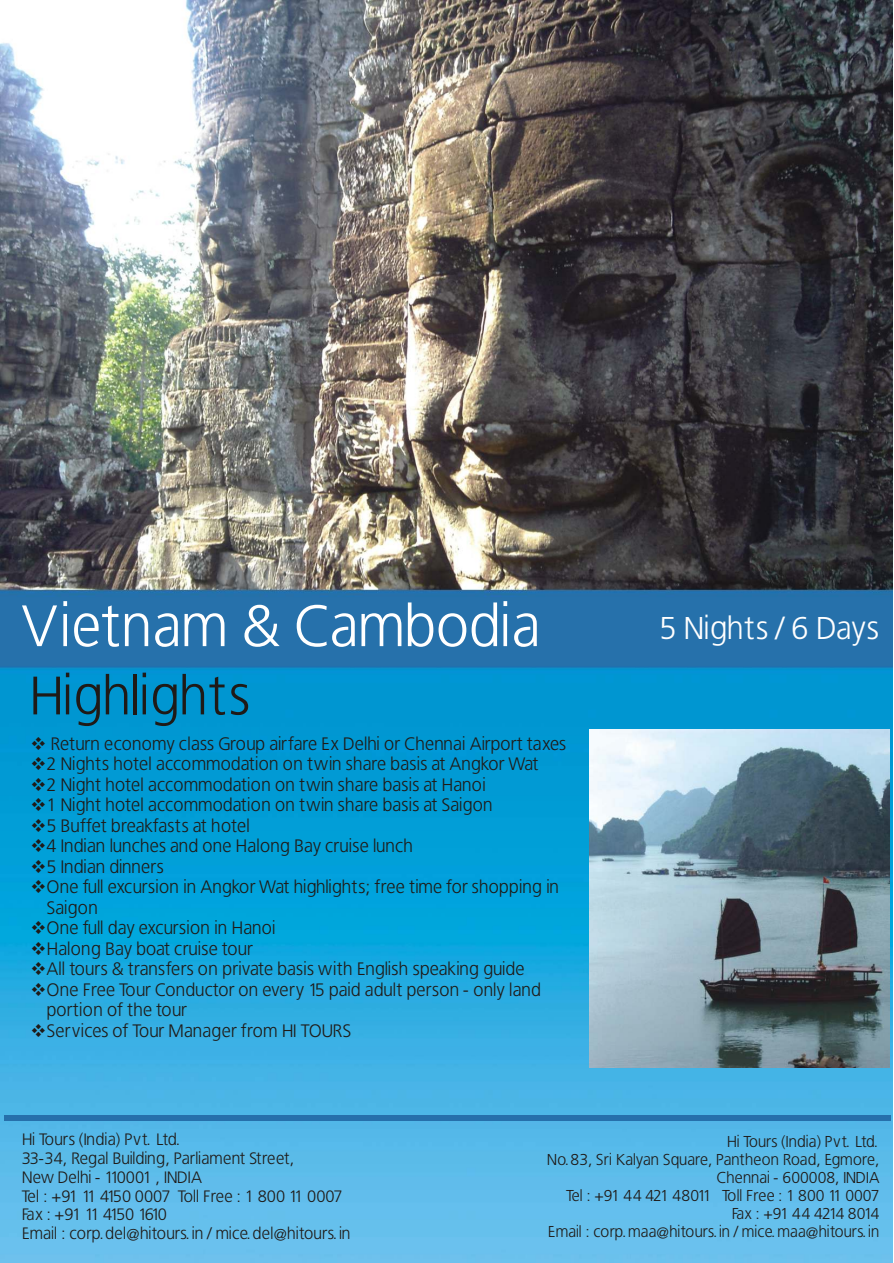
<style>
.page{position:relative;width:894px;height:1263px;background:#fff}
.page>*{position:absolute;margin:0;border:0;box-sizing:border-box;transform-origin:0 0}
.t1{font:58.2px "Bastardus Sans";color:#fff}
.t2{font:54px "Bastardus Sans";letter-spacing:-.04em;color:#1f1a17}
.t3{font:31.5px "Bastardus Sans";color:#fff}
.t4{font:18px/20.5px "Bastardus Sans";color:#1f1a17}
.t5{font:18px "Bastardus Sans";letter-spacing:-.035em;color:#1f1a17}
.t6{font:16.5px/18.8px "Bastardus Sans";letter-spacing:-.025em;color:#1f1a17}
.t7{font:15.75px/18px "Bastardus Sans";color:#1f1a17;text-align:right}
</style>
<div class="page">
<img style="left:0;top:0;width:893px;height:1263px">
<div style="left:4px;top:1115px;width:887px;height:6px;background:#2670ab"></div>
<img style="left:589px;top:729px;width:300px;height:338px">
<h1 class="t1" style="left:22px;top:592px;width:521px">Vietnam &amp; Cambodia</h1>
<h2 class="t2" style="left:29px;top:664px;width:223px">Highlights</h2>
<p class="t4" style="left:31px;top:733px;width:537px">❖ Return economy class Group airfare Ex Delhi or Chennai Airport taxes</p>
<p class="t4" style="left:31px;top:753px;width:510px">❖2 Nights hotel accommodation on twin share basis at Angkor Wat</p>
<p class="t4" style="left:31px;top:774px;width:457px">❖2 Night hotel accommodation on twin share basis at Hanoi</p>
<p class="t4" style="left:31px;top:794px;width:464px">❖1 Night hotel accommodation on twin share basis at Saigon</p>
<p class="t4" style="left:31px;top:815px;width:221px">❖5 Buffet breakfasts at hotel</p>
<p class="t4" style="left:31px;top:835px;width:384px">❖4 Indian lunches and one Halong Bay cruise lunch</p>
<p class="t5" style="left:31px;top:856px;width:135px">❖5 Indian dinners</p>
<p class="t4" style="left:47px;top:877px;width:514px;text-indent:-16px">❖One full excursion in Angkor Wat highlights; free time for shopping in<br>Saigon</p>
<p class="t4" style="left:31px;top:918px;width:247px">❖One full day excursion in Hanoi</p>
<p class="t4" style="left:31px;top:938px;width:224px">❖Halong Bay boat cruise tour</p>
<p class="t4" style="left:31px;top:959px;width:496px">❖All tours &amp; transfers on private basis with English speaking guide</p>
<p class="t4" style="left:47px;top:979px;width:496px;text-indent:-16px">❖One Free Tour Conductor on every 15 paid adult person - only land portion of the tour</p>
<p class="t4" style="left:31px;top:1020px;width:322px">❖Services of Tour Manager from HI TOURS</p>
<h3 class="t3" style="left:659px;top:610px;width:222px">5 Nights / 6 Days</h3>
<p class="t6" style="left:22px;top:1130px;width:331px">Hi Tours (India) Pvt. Ltd.<br>33-34, Regal Building, Parliament Street,<br>New Delhi - 110001 , INDIA<br>Tel : +91 11 4150 0007 Toll Free : 1 800 11 0007<br>Fax : +91 11 4150 1610<br>Email : corp.del@hitours.in / mice.del@hitours.in</p>
<p class="t7" style="left:547px;top:1132px;width:334px">Hi Tours (India) Pvt. Ltd.<br>No.83, Sri Kalyan Square, Pantheon Road, Egmore, Chennai - 600008, INDIA<br>Tel : +91 44 421 48011 Toll Free : 1 800 11 0007<br>Fax : +91 44 4214 8014<br>Email : corp.maa@hitours.in / mice.maa@hitours.in</p>
</div>
